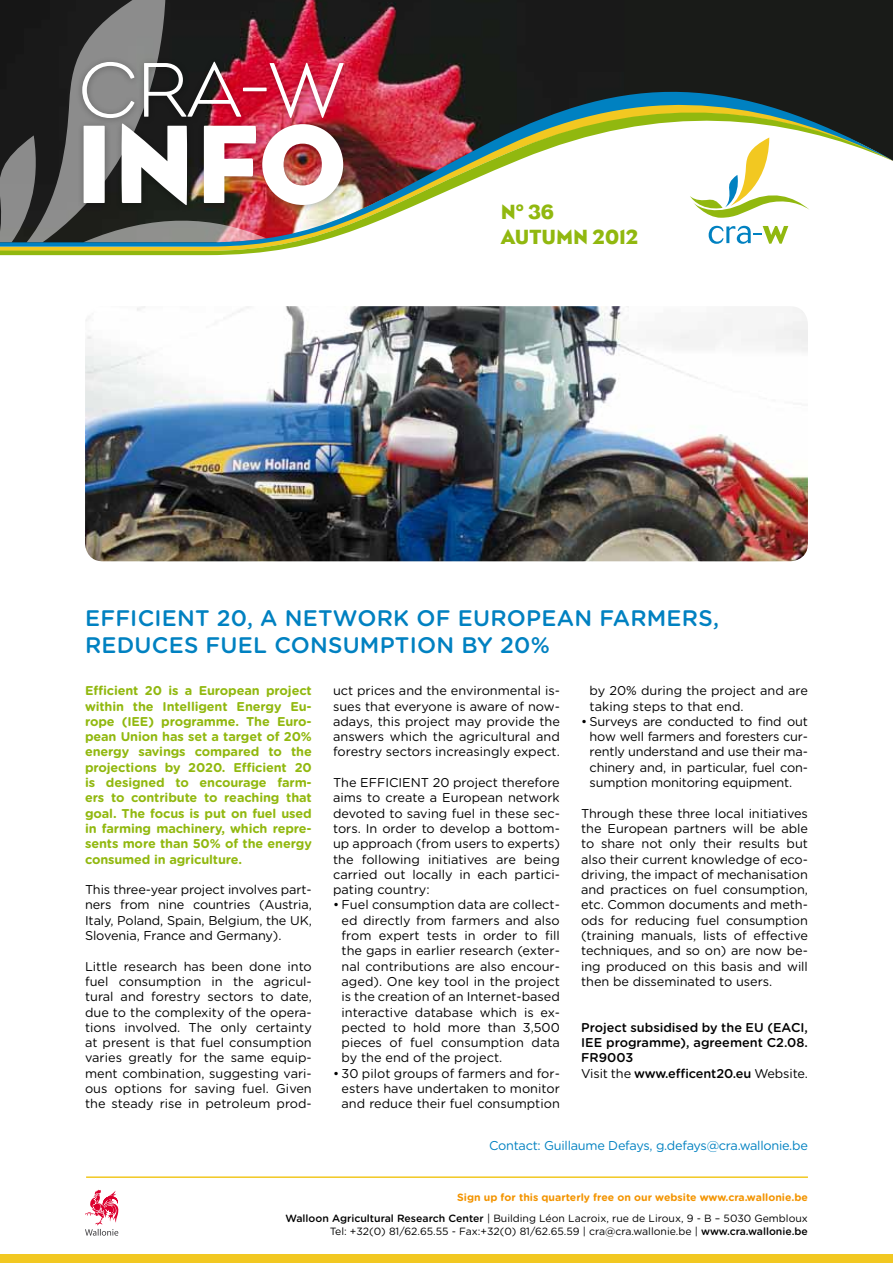
<style>
.page{position:relative;width:893px;height:1263px;background:#fff}
.page>*{position:absolute;margin:0;border:0;box-sizing:border-box;transform-origin:0 0}
.t1{font:114px "Eagle";color:#fff}
.t2{font:300 79.05px "Eagle";color:#fff}
.t3{font:500 22.5px/27px "Gotham Rounded";letter-spacing:.01em;color:#0081c1}
.t4{font:21px/25.2px "Eagle";color:#91b80f}
.t5{font:12.75px/15.3px "Gotham Rounded";color:#000;text-align:justify}
.t6{font:700 12.75px/15.3px "Gotham Rounded";letter-spacing:-.01em;color:#91b80f;text-align:justify}
.t7{font:500 12.75px/15.3px "Gotham Rounded";color:#000}
.t8{font:12.75px "Gotham Rounded";letter-spacing:-.02em;color:#0081c1}
.t9{font:10.5px/12.6px "Gotham Rounded";color:#000;text-align:right}
.t10{font:700 10.5px "Gotham Rounded";color:#f39400}
.s1{font-weight:400}
.s2{font-weight:500}
</style>
<div class="page">
<svg style="left:85px;top:1190px;width:33px;height:46px"></svg>
<div style="left:0;top:1254px;width:893px;height:9px;background:#f2c821"></div>
<hr style="left:86px;top:1176px;width:722px;height:2px;background:#f2c821">
<div style="left:624px;top:0;width:269px;height:71px;background:#191b18"></div>
<img style="left:266px;top:0;width:358px;height:71px">
<svg style="left:0;top:247px;width:295px;height:8px;background:#c1c52e"></svg>
<svg style="left:0;top:0;width:266px;height:71px;background:#373333"></svg>
<svg style="left:0;top:71px;width:893px;height:176px"></svg>
<div style="left:76px;top:56px;width:275px;height:157px;background:#000;opacity:.3"></div>
<img style="left:85px;top:306px;width:723px;height:255px">
<h2 class="t2" style="left:79px;top:46px;width:266px">CRA-W</h2>
<h1 class="t1" style="left:75px;top:99px;width:274px">INFO</h1>
<h3 class="t4" style="left:501px;top:199px;width:139px">N° 36<br>AUTUMN 2012</h3>
<h3 class="t3" style="left:85px;top:604px;width:636px;text-indent:132px">20, a network of European farmers, reduces fuel consumption by 20%</h3>
<h3 class="t3" style="left:85px;top:604px;width:15px">EFFICIENT</h3>
<p class="t6" style="left:85px;top:682px;width:228px">Efficient 20 is a European project within the I ntelligent Energy Eu&shy;rope (IEE) programme. The Euro&shy;pean Union has set a target of 20% energy savings compared to the projections by 2020. Efficient 20 is designed to encourage farm&shy;ers to contribute to reaching that goal. The focus is put on fuel used in farming machinery, which repre&shy;sents more than 50% of the energy consumed in agriculture.</p>
<p class="t5" style="left:85px;top:881px;width:228px">This three-year project involves part&shy;ners from nine countries (Austria, Italy, Poland, Spain, Belgium, the UK, Slovenia, France and Germany).</p>
<p class="t5" style="left:85px;top:958px;width:228px">Little research has been done into fuel consumption in the agricul&shy;tural and forestry sectors to date, due to the complexity of the opera&shy;tions involved. The only certainty at present is that fuel consumption varies greatly for the same equip&shy;ment combination, suggesting vari&shy;ous options for saving fuel. Given the steady rise in petroleum prod-</p>
<p class="t5" style="left:333px;top:682px;width:228px">uct prices and the environmental is&shy;sues that everyone is aware of now&shy;adays, this project may provide the answers which the agricultural and forestry sectors increasingly expect.</p>
<p class="t5" style="left:333px;top:774px;width:228px">The EFFICIENT 20 project therefore aims to create a European network devoted to saving fuel in these sec&shy;tors. In order to develop a bottom&shy;up approach (from users to experts) the following initiatives are being carried out locally in each partici&shy;pating country:</p>
<p class="t5" style="left:342px;top:897px;width:220px;text-indent:-9px">• Fuel consumption data are collect&shy;ed directly from farmers and also from expert tests in order to fill the gaps in earlier research (exter&shy;nal contributions are also encour&shy;aged). One key tool in the project is the creation of an Internet-based interactive database which is ex&shy;pected to hold more than 3,500 pieces of fuel consumption data by the end of the project.</p>
<p class="t5" style="left:342px;top:1065px;width:220px;text-indent:-9px">• 30 pilot groups of farmers and for&shy;esters have undertaken to monitor and reduce their fuel consumption</p>
<p class="t5" style="left:590px;top:682px;width:220px">by 20% during the project and are taking steps to that end.</p>
<p class="t5" style="left:590px;top:713px;width:220px;text-indent:-9px">• Surveys are conducted to find out how well farmers and foresters cur&shy;rently understand and use their ma&shy;chinery and, in particular, fuel con&shy;sumption monitoring equipment.</p>
<p class="t5" style="left:581px;top:805px;width:228px">Through these three local initiatives the European partners will be able to share not only their results but also their current knowledge of eco&shy;driving, the impact of mechanisation and practices on fuel consumption, etc. Common documents and meth&shy;ods for reducing fuel consumption (training manuals, lists of effective techniques, and so on) are now be&shy;ing produced on this basis and will then be disseminated to users.</p>
<p class="t7" style="left:581px;top:1019px;width:201px">Project subsidised by the EU (EACI</p>
<p class="t7" style="left:804px;top:1019px;width:5px">,</p>
<p class="t7" style="left:581px;top:1034px;width:8px">IEE</p>
<p class="t7" style="left:581px;top:1034px;width:228px;text-indent:25px">programme), agreement C2.08.<br>FR9003<br><span class="s1">Visit the</span> www.efficent20.eu <span class="s1">Website.</span></p>
<p class="t8" style="left:489px;top:1136px;width:320px">Contact: Guillaume Defays, g.defays@cra.wallonie.be</p>
<p class="t10" style="left:457px;top:1190px;width:352px">Sign up for this quarterly free on our website www.cra.wallonie.be</p>
<p class="t9" style="left:285px;top:1211px;width:524px"><span class="s2">Walloon Agricultural Research Center</span> | Building Léon Lacroix, rue de Liroux, 9 - B – 5030 Gembloux<br>Tel: +32(0) 81/62.65.55 - Fax:+32(0) 81/62.65.59 | cra@cra.wallonie.be | <span class="s2">www.cra.wallonie.be</span></p>
</div>
